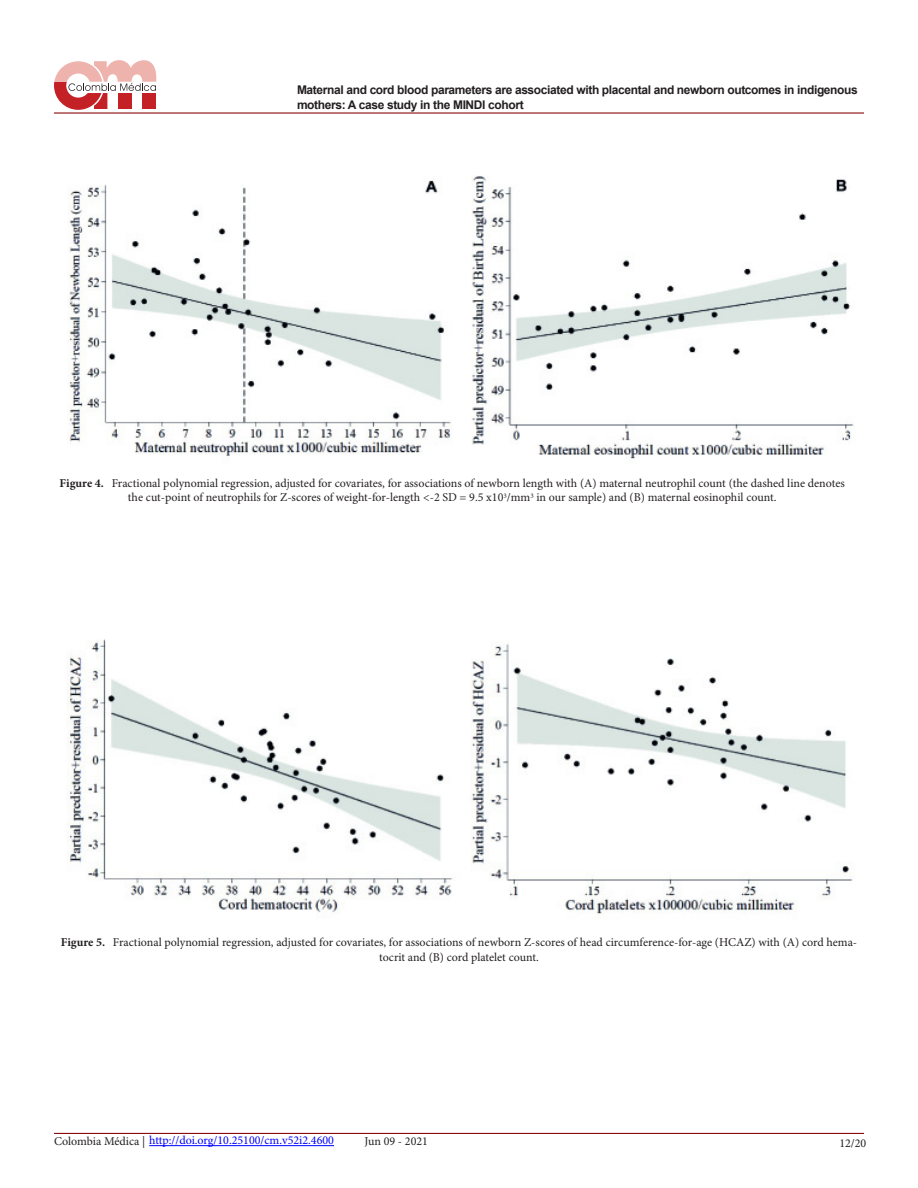
<style>
.page{position:relative;width:918px;height:1188px;background:#fff}
.page>*{position:absolute;margin:0;border:0;box-sizing:border-box;transform-origin:0 0}
.t1{font:12px/14.4px "Minion Pro";color:#231f20;text-align:center}
.t2{font:700 12px/15px "Arial";letter-spacing:-.03em;color:#231f20}
.t3{font:12px "Minion Pro";color:#00f}
.s1{font-weight:700}
.s2{color:#231f20}
</style>
<div class="page">
<hr style="left:54px;top:112px;width:810px;height:2px;background:#8b0d10">
<hr style="left:54px;top:1133px;width:810px;height:1px;background:#8b0d10">
<svg style="left:54px;top:60px;width:102px;height:50px"></svg>
<hr style="left:149px;top:1145px;width:185px;height:1px;background:#00f">
<img style="left:68px;top:176px;width:786px;height:283px">
<img style="left:67px;top:639px;width:786px;height:278px">
<p class="t2" style="left:297px;top:82px;width:562px">Maternal and cord blood parameters are associated with placental and newborn outcomes in indigenous mothers: A case study in the MINDI cohort</p>
<p class="t1" style="left:60px;top:477px;width:787px"><span class="s1">Figure 4.</span> Fractional polynomial regression, adjusted for covariates, for associations of newborn length with (A) maternal neutrophil count (the dashed line denotes the cut-point of neutrophils for Z-scores of weight-for-length &lt;-2 SD = 9.5 x10<sup>3</sup>/mm<sup>3</sup> in our sample) and (B) maternal eosinophil count.</p>
<p class="t1" style="left:61px;top:936px;width:798px"><span class="s1">Figure 5.</span> Fractional polynomial regression, adjusted for covariates, for associations of newborn Z-scores of head circumference-for-age (HCAZ) with (A) cord hema&shy;tocrit and (B) cord platelet count.</p>
<p class="t3" style="left:54px;top:1133px;width:282px"><span class="s2">Colombia Médica |</span> http://doi.org/10.25100/cm.v52i2.4600</p>
<p class="t1" style="left:364px;top:1134px;width:65px">Jun 09 - 2021</p>
<p class="t1" style="left:840px;top:1136px;width:28px">12/20</p>
</div>
